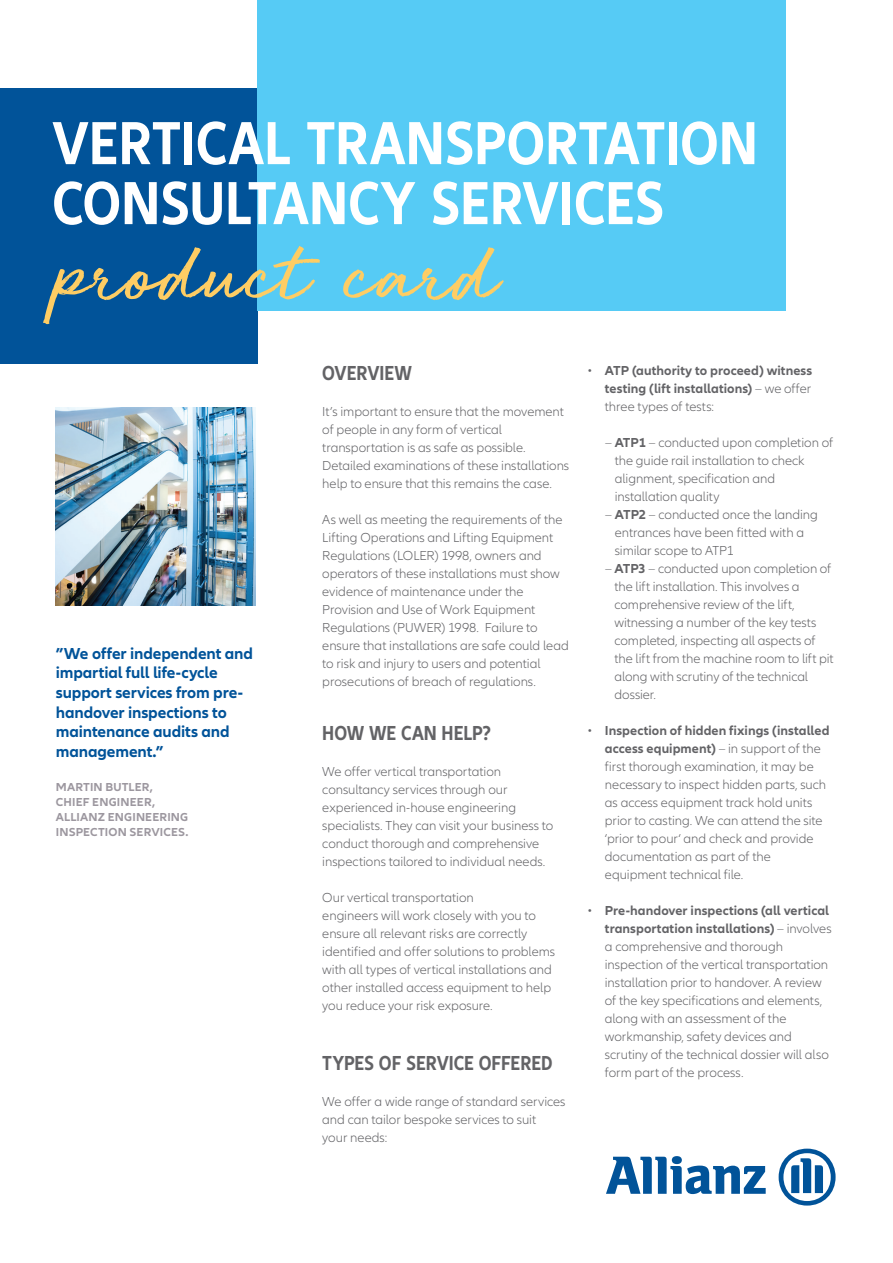
<style>
.page{position:relative;width:893px;height:1263px;background:#fff}
.page>*{position:absolute;margin:0;border:0;box-sizing:border-box;transform-origin:0 0}
.t1{font:97.5px "Golden Plains";letter-spacing:.01em;color:#fecd64}
.t2{font:700 condensed 63px/60px "Allianz Neo";color:#fff}
.t3{font:700 condensed 21px "Allianz Neo";color:#636366}
.t4{font:700 16.5px/19.5px "Allianz Neo";letter-spacing:-.01em;color:#015399}
.t5{font:300 13.5px/18px "Allianz Neo";letter-spacing:-.005em;color:#636366}
.t6{font:700 13.5px/18px "Allianz Neo";letter-spacing:.005em;color:#636366;text-align:justify}
.t7{font:700 12px/15px "Allianz Neo";letter-spacing:.015em;color:#9c979f}
.s1{font-weight:300}
.s2{font-weight:700}
</style>
<div class="page">
<svg style="left:606px;top:1156px;width:160px;height:38px"></svg>
<svg style="left:779px;top:1148px;width:57px;height:57px"></svg>
<div style="left:0;top:88px;width:257px;height:276px;background:#015399"></div>
<div style="left:257px;top:0;width:529px;height:310px;background:#56cbf5"></div>
<img style="left:56px;top:407px;width:199px;height:198px">
<h2 class="t2" style="left:52px;top:115px;width:707px">VERTICAL TRANSPORTATION<br>CONSULTANCY SERVICES</h2>
<h1 class="t1" style="left:52px;top:224px;width:447px">product card</h1>
<p class="t4" style="left:56px;top:644px;width:199px">”We offer independent and impartial full life-cycle support services from pre&shy;handover inspections to maintenance audits and management.”</p>
<p class="t7" style="left:56px;top:780px;width:134px">MARTIN BUTLER,<br>CHIEF ENGINEER,<br>ALLIANZ ENGINEERING<br>INSPECTION SERVICES.</p>
<h3 class="t3" style="left:322px;top:361px;width:91px">OVERVIEW</h3>
<p class="t5" style="left:322px;top:403px;width:248px">It’s important to ensure that the movement of people in any form of vertical transportation is as safe as possible.<br>Detailed examinations of these installations help to ensure that this remains the case.</p>
<p class="t5" style="left:322px;top:511px;width:248px">As well as meeting the requirements of the Lifting Operations and Lifting Equipment Regulations (LOLER) 1998, owners and operators of these installations must show evidence of maintenance under the Provision and Use of Work Equipment Regulations (PUWER) 1998. Failure to ensure that installations are safe could lead to risk and injury to users and potential prosecutions of breach of regulations.</p>
<h3 class="t3" style="left:322px;top:721px;width:170px">HOW WE CAN HELP?</h3>
<p class="t5" style="left:322px;top:763px;width:233px">We offer vertical transportation consultancy services through our experienced in-house engineering specialists. They can visit your business to conduct thorough and comprehensive inspections tailored to individual needs.</p>
<p class="t5" style="left:322px;top:889px;width:234px">Our vertical transportation<br>engineers will work closely with you to ensure all relevant risks are correctly identified and offer solutions to problems with all types of vertical installations and other installed access equipment to help you reduce your risk exposure.</p>
<h3 class="t3" style="left:322px;top:1051px;width:232px">TYPES OF SERVICE OFFERED</h3>
<p class="t5" style="left:322px;top:1093px;width:245px">We offer a wide range of standard services and can tailor bespoke services to suit<br>your needs:</p>
<p class="t6" style="left:605px;top:361px;width:209px;text-indent:-18px"><span class="s1">•</span> ATP (authority to proceed) witness testing (lift installations) <span class="s1">– we offer three types of tests:</span></p>
<p class="t5" style="left:615px;top:434px;width:220px;text-indent:-10px">– <span class="s2">ATP1</span> – conducted upon completion of the guide rail installation to check alignment, specification and installation quality</p>
<p class="t5" style="left:615px;top:506px;width:205px;text-indent:-10px">– <span class="s2">ATP2</span> – conducted once the landing entrances have been fitted with a similar scope to ATP1</p>
<p class="t5" style="left:615px;top:560px;width:221px;text-indent:-9px">– <span class="s2">ATP3</span> – conducted upon completion of the lift installation. This involves a comprehensive review of the lift, witnessing a number of the key tests completed, inspecting all aspects of the lift from the machine room to lift pit along with scrutiny of the technical dossier.</p>
<p class="t5" style="left:605px;top:722px;width:226px;text-indent:-18px">• <span class="s2">Inspection of hidden fixings (installed access equipment)</span> – in support of the first thorough examination, it may be necessary to inspect hidden parts, such as access equipment track hold units prior to casting. We can attend the site ‘prior to pour‘ and check and provide documentation as part of the equipment technical file.</p>
<p class="t5" style="left:605px;top:901px;width:228px;text-indent:-18px">• <span class="s2">Pre-handover inspections (all vertical transportation installations)</span> – involves a comprehensive and thorough inspection of the vertical transportation installation prior to handover. A review of the key specifications and elements, along with an assessment of the workmanship, safety devices and scrutiny of the technical dossier will also form part of the process.</p>
</div>
